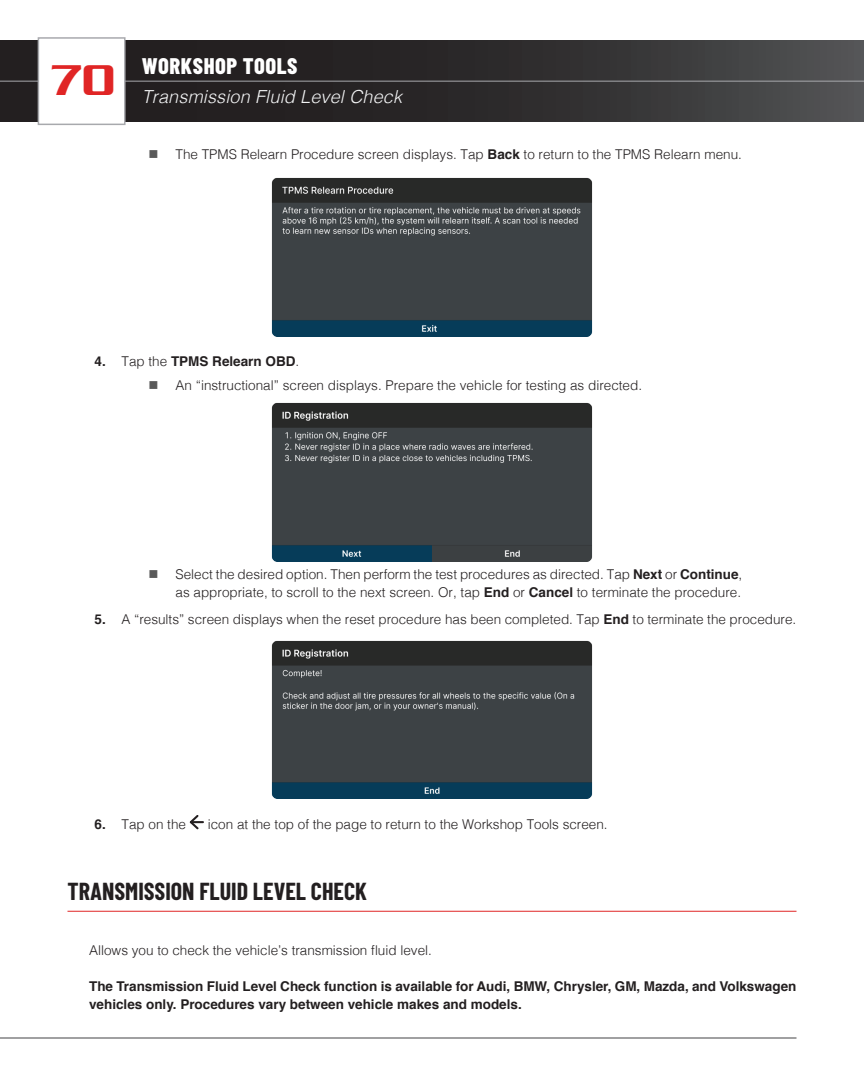
<style>
.page{position:relative;width:864px;height:1080px;background:#fff}
.page>*{position:absolute;margin:0;border:0;box-sizing:border-box;transform-origin:0 0}
.t1{font:500 46.5px "Serpentine";color:#e02525}
.t2{font:700 24px "Barlow Condensed";color:#231f20}
.t3{font:800 22.5px "Barlow Condensed";letter-spacing:.025em;color:#fff}
.t4{font:italic 300 18px "Helvetica";letter-spacing:.01em;color:#f2f3f4}
.t5{font:300 13.5px/18px "Helvetica";color:#231f20;text-align:right}
.t6{font:700 13.5px/18px "Helvetica";color:#231f20}
.s1{color:#595959}
.s2{font-weight:700}
.s3{font-weight:300}
</style>
<div class="page">
<svg style="left:0;top:41px;width:864px;height:81px;background:#312f30"></svg>
<hr style="left:0;top:81px;width:864px;height:1px;background:#a8a9ad">
<div style="left:38px;top:38px;width:87px;height:86px;background:#fff"></div>
<div style="left:38px;top:37px;width:88px;height:88px;border:2px solid #a8a9ad"></div>
<hr style="left:0;top:1037px;width:796px;height:2px;background:#57585a">
<svg style="left:190px;top:815px;width:13px;height:14px"></svg>
<hr style="left:68px;top:911px;width:728px;height:1px;background:#e02525">
<img style="left:271px;top:177px;width:322px;height:160px">
<img style="left:271px;top:402px;width:322px;height:159px">
<img style="left:271px;top:640px;width:322px;height:159px">
<h1 class="t1" style="left:52px;top:54px;width:65px">70</h1>
<h3 class="t3" style="left:142px;top:51px;width:157px">WORKSHOP TOOLS</h3>
<h3 class="t4" style="left:142px;top:81px;width:262px">Transmission Fluid Level Check</h3>
<p class="t5" style="left:148px;top:144px;width:595px"><span class="s1">■</span> The TPMS Relearn Procedure screen displays. Tap <span class="s2">Back</span> to return to the TPMS Relearn menu.</p>
<p class="t6" style="left:94px;top:352px;width:206px">4. <span class="s3">Tap the</span> TPMS Relearn OBD<span class="s3">.</span></p>
<p class="t5" style="left:148px;top:376px;width:495px"><span class="s1">■</span> An “instructional” screen displays. Prepare the vehicle for testing as directed.</p>
<p class="t5" style="left:148px;top:565px;width:595px"><span class="s1">■</span> Select the desired option. Then perform the test procedures as directed. Tap <span class="s2">Next</span> or <span class="s2">Continue</span>, as appropriate, to scroll to the next screen. Or, tap <span class="s2">End</span> or <span class="s2">Cancel</span> to terminate the procedure.</p>
<p class="t5" style="left:94px;top:610px;width:703px"><span class="s2">5.</span> A “results” screen displays when the reset procedure has been completed. Tap <span class="s2">End</span> to terminate the procedure.</p>
<p class="t5" style="left:94px;top:814px;width:93px"><span class="s2">6.</span> Tap on the</p>
<p class="t5" style="left:208px;top:814px;width:401px">icon at the top of the page to return to the Workshop Tools screen.</p>
<h2 class="t2" style="left:68px;top:876px;width:301px">TRANSMISSION FLUID LEVEL CHECK</h2>
<p class="t5" style="left:89px;top:940px;width:344px">Allows you to check the vehicle’s transmission fluid level.</p>
<p class="t6" style="left:89px;top:978px;width:709px">The Transmission Fluid Level Check function is available for Audi, BMW, Chrysler, GM, Mazda, and Volkswagen vehicles only. Procedures vary between vehicle makes and models.</p>
</div>
